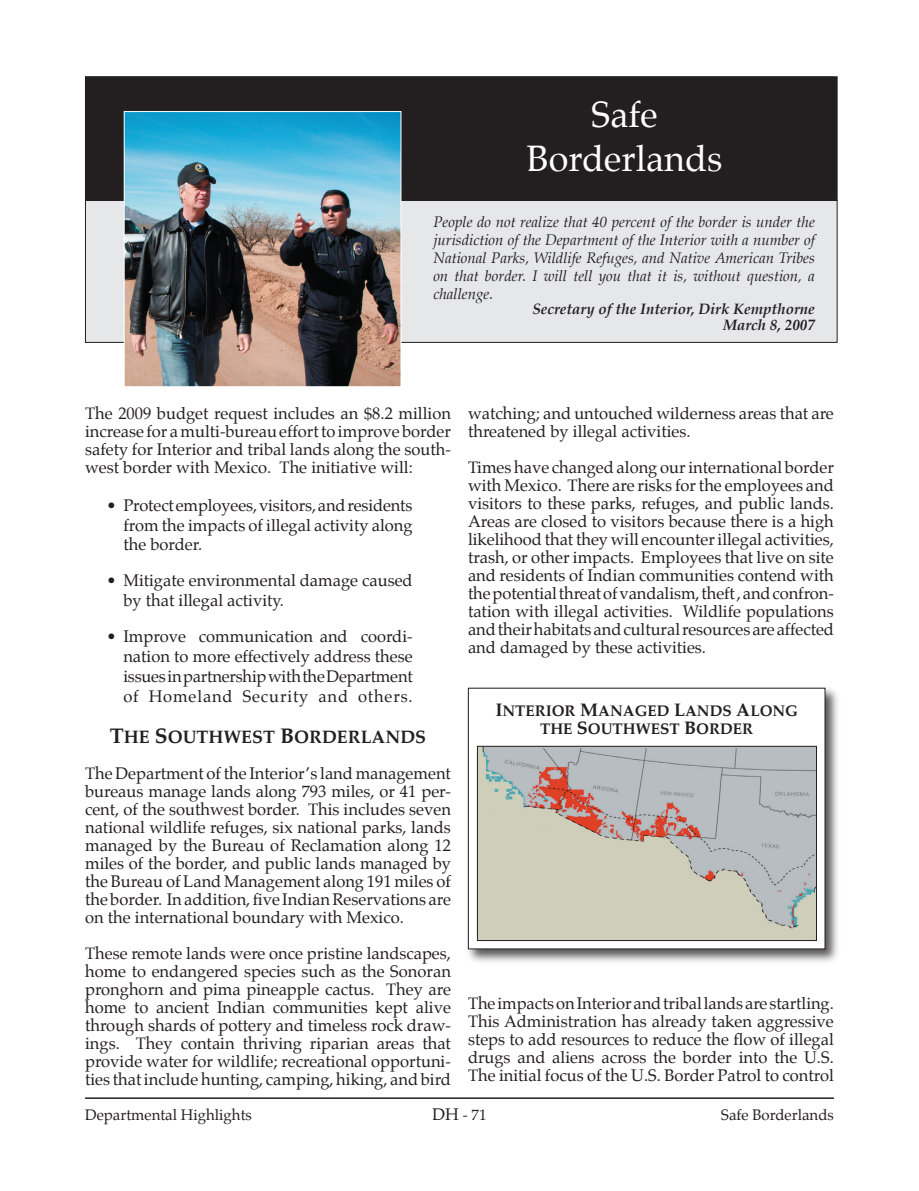
<style>
.page{position:relative;width:919px;height:1191px;background:#fff}
.page>*{position:absolute;margin:0;border:0;box-sizing:border-box;transform-origin:0 0}
.t1{font:36px/43.2px "Palatino";color:#fff;text-align:center}
.t2{font:700 17.85px "Palatino";color:#231f20}
.t3{font:16.5px/18px "Palatino";color:#231f20;text-align:justify}
.t4{font:700 15.3px/18px "Palatino";color:#231f20;text-align:center}
.t5{font:italic 15px/18px "Palatino";color:#231f20;text-align:justify}
.t6{font:italic 700 15px/15.8px "Palatino";color:#231f20;text-align:right}
.t7{font:15px "Palatino";color:#231f20}
.s1{font-size:21px}
.s2{font-size:18px}
.s3{font-size:16.5px}
</style>
<div class="page">
<hr style="left:85px;top:1097px;width:748px;height:2px;background:#231f20">
<div style="left:85px;top:200px;width:752px;height:142px;background:#e6e7e9"></div>
<div style="left:85px;top:77px;width:752px;height:123px;background:#231f20"></div>
<div style="left:85px;top:76px;width:752px;height:125px;border:1px solid #231f20"></div>
<img style="left:126px;top:113px;width:273px;height:272px">
<div style="left:124px;top:111px;width:277px;height:276px;border:1px solid #fff"></div>
<div style="left:464px;top:684px;width:377px;height:281px;background:#231f20;opacity:.75"></div>
<div style="left:468px;top:688px;width:357px;height:261px;background:#fff"></div>
<img style="left:479px;top:748px;width:335px;height:191px">
<div style="left:477px;top:746px;width:339px;height:195px;border:1px solid #231f20"></div>
<h1 class="t1" style="left:527px;top:93px;width:197px">Safe<br>Borderlands</h1>
<p class="t5" style="left:433px;top:212px;width:383px">People do not realize that 40 percent of the border is under the jurisdiction of the Department of the Interior with a number of National Parks, Wildlife Refuges, and Native American Tribes on that border. I will tell you that it is, without question, a challenge.</p>
<p class="t6" style="left:532px;top:301px;width:284px">Secretary of the Interior, Dirk Kempthorne<br>March 8, 2007</p>
<p class="t3" style="left:85px;top:404px;width:367px">The 2009 budget request includes an $8.2 million increase for a multi-bureau effort to improve border safety for Interior and tribal lands along the south&shy;west border with Mexico. The initiative will:</p>
<p class="t3" style="left:123px;top:495px;width:291px;line-height:19.8px;text-indent:-17px">• Protect employees, visitors, and residents from the impacts of illegal activity along the border.</p>
<p class="t3" style="left:123px;top:571px;width:291px;line-height:19.8px;text-indent:-17px">• Mitigate environmental damage caused by that illegal activity.</p>
<p class="t3" style="left:123px;top:626px;width:291px;line-height:19.8px;text-indent:-17px">• Improve communication and coordi&shy;nation to more effectively address these issues in partnership with the Department of Homeland Security and others.</p>
<p class="t2" style="left:110px;top:721px;width:318px"><span class="s1">T</span>HE <span class="s1">S</span>OUTHWEST <span class="s1">B</span>ORDERLANDS</p>
<p class="t3" style="left:85px;top:764px;width:367px">The Department of the Interior’s land management bureaus manage lands along 793 miles, or 41 per&shy;cent, of the southwest border. This includes seven national wildlife refuges, six national parks, lands managed by the Bureau of Reclamation along 12 miles of the border, and public lands managed by the Bureau of Land Management along 191 miles of the border. In addition, five Indian Reservations are on the international boundary with Mexico.</p>
<p class="t3" style="left:85px;top:944px;width:367px">These remote lands were once pristine landscapes, home to endangered species such as the Sonoran pronghorn and pima pineapple cactus. They are home to ancient Indian communities kept alive through shards of pottery and timeless rock draw&shy;ings. They contain thriving riparian areas that provide water for wildlife; recreational opportuni&shy;ties that include hunting, camping, hiking, and bird</p>
<p class="t3" style="left:468px;top:404px;width:367px">watching; and untouched wilderness areas that are threatened by illegal activities.</p>
<p class="t3" style="left:468px;top:458px;width:367px">Times have changed along our international border with Mexico. There are risks for the employees and visitors to these parks, refuges, and public lands.<br>Areas are closed to visitors because there is a high likelihood that they will encounter illegal activities, trash, or other impacts. Employees that live on site and residents of Indian communities contend with the potential threat of vandalism, theft , and confron&shy;tation with illegal activities. Wildlife populations and their habitats and cultural resources are affected and damaged by these activities.</p>
<p class="t4" style="left:495px;top:702px;width:304px"><span class="s2">I</span>NTERIOR <span class="s2">M</span>ANAGED <span class="s2">L</span>ANDS <span class="s2">A</span>LONG<br>THE <span class="s2">S</span>OUTHWEST <span class="s2">B</span>ORDER</p>
<p class="t3" style="left:468px;top:994px;width:367px">The impacts on Interior and tribal lands are startling.<br>This Administration has already taken aggressive steps to add resources to reduce the flow of illegal drugs and aliens across the border into the U.S.<br>The initial focus of the U.S. Border Patrol to control</p>
<p class="t7" style="left:85px;top:1101px;width:168px">Departmental Highlights</p>
<p class="t7" style="left:432px;top:1101px;width:55px"><span class="s3">DH</span> - 71</p>
<p class="t7" style="left:721px;top:1101px;width:114px">Safe Borderlands</p>
</div>
